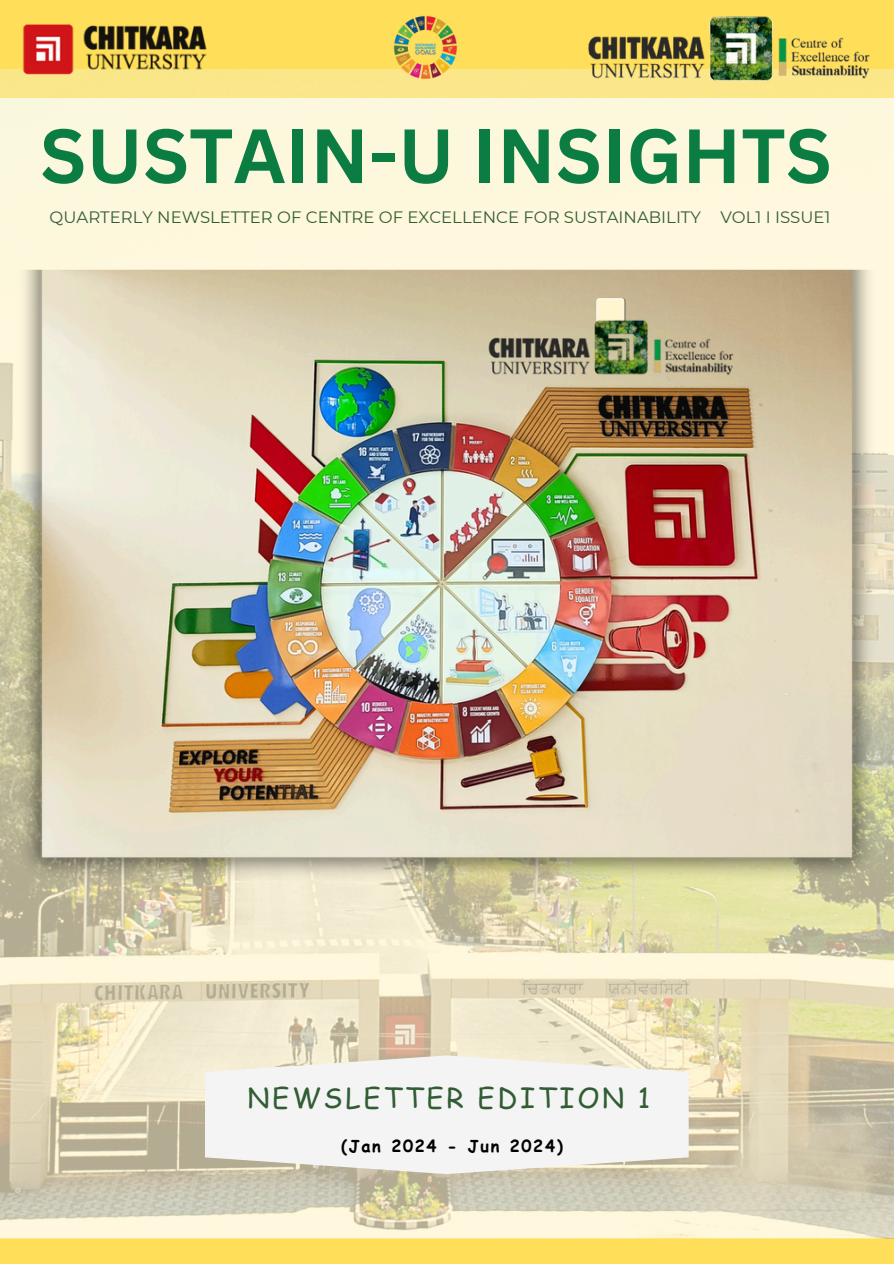
<style>
.page{position:relative;width:894px;height:1264px;background:#fff}
.page>*{position:absolute;margin:0;border:0;box-sizing:border-box;transform-origin:0 0}
.t1{font:700 75px "Canva Sans";color:#0b7d43}
.t2{font:27.6px "Comic Sans MS";letter-spacing:.1em;color:#315d34}
.t3{font:16.5px "Montserrat";color:#315d34}
.t4{font:700 16.5px "Comic Sans MS";letter-spacing:.1em;color:#000}
</style>
<div class="page">
<div style="left:0;top:1238px;width:893px;height:25px;background:#ffde59"></div>
<div style="left:0;top:0;width:893px;height:97px;background:#ffde59"></div>
<img style="left:0;top:69px;width:893px;height:1169px">
<img style="left:0;top:270px;width:893px;height:618px;border-radius:17px">
<img style="left:376px;top:15px;width:101px;height:84px">
<img style="left:0;top:24px;width:244px;height:75px">
<img style="left:460px;top:298px;width:302px;height:99px">
<img style="left:550px;top:16px;width:343px;height:87px">
<svg style="left:205px;top:1055px;width:483px;height:119px;fill:#f4f4f4"></svg>
<h3 class="t1" style="left:40px;top:103px;width:792px">SUSTAIN-U INSIGHTS</h3>
<h1 class="t3" style="left:50px;top:207px;width:652px">QUARTERLY NEWSLETTER OF CENTRE OF EXCELLENCE FOR SUSTAINABILITY</h1>
<h3 class="t3" style="left:720px;top:207px;width:111px">VOL1 I ISSUE1</h3>
<p class="t2" style="left:247px;top:1077px;width:404px">NEWSLETTER EDITION 1</p>
<p class="t4" style="left:341px;top:1134px;width:223px">(Jan 2024 - Jun 2024)</p>
</div>
